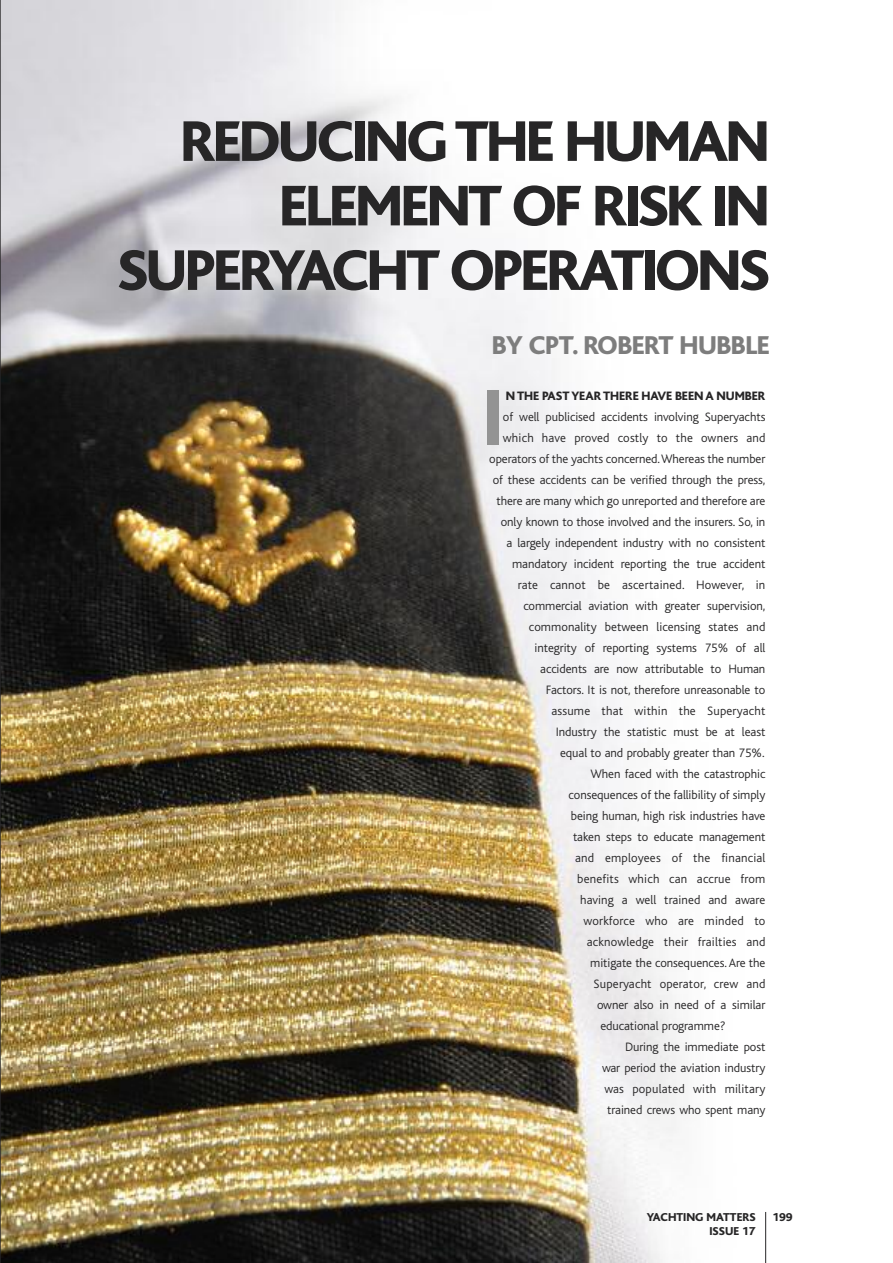
<style>
.page{position:relative;width:893px;height:1263px;background:#fff}
.page>*{position:absolute;margin:0;border:0;box-sizing:border-box;transform-origin:0 0}
.t1{font:800 82.65px "Bliss";color:#939393;scale:.92 1}
.t2{font:800 60px/64.5px "Bliss";letter-spacing:-.045em;color:#272627;text-align:right}
.t3{font:800 27px "Bliss";letter-spacing:-.015em;color:#7d7d7d}
.t4{font:300 12.75px "Bliss";letter-spacing:-.005em;color:#272627}
.t5{font:300 12.75px "Bliss";letter-spacing:.015em;color:#272627}
.t6{font:800 12.75px "Bliss";letter-spacing:-.005em;color:#272627}
.t7{font:800 12px "Bliss";color:#272627}
</style>
<div class="page">
<img style="left:0;top:0;width:767px;height:1263px">
<hr style="left:765px;top:1212px;width:1px;height:51px;background:#272627">
<h2 class="t2" style="left:117px;top:115px;width:654px">REDUCING THE HUMAN<br>ELEMENT OF RISK IN<br>SUPERYACHT OPERATIONS</h2>
<h3 class="t3" style="left:492px;top:337px;width:280px">BY CPT. ROBERT HUBBLE</h3>
<h1 class="t1" style="left:483px;top:390px;width:23px">I</h1>
<p class="t6" style="left:506px;top:392px;width:261px">N THE PAST YEAR THERE HAVE BEEN A NUMBER</p>
<p class="t4" style="left:503px;top:413px;width:264px">of well publicised accidents involving Superyachts</p>
<p class="t5" style="left:503px;top:434px;width:264px">which have proved costly to the owners and</p>
<p class="t4" style="left:489px;top:455px;width:278px">operators of the yachts concerned.Whereas the number</p>
<p class="t4" style="left:493px;top:476px;width:274px">of these accidents can be verified through the press,</p>
<p class="t4" style="left:496px;top:497px;width:270px">there are many which go unreported and therefore are</p>
<p class="t4" style="left:501px;top:518px;width:266px">only known to those involved and the insurers. So, in</p>
<p class="t4" style="left:506px;top:539px;width:260px">a largely independent industry with no consistent</p>
<p class="t4" style="left:512px;top:560px;width:255px">mandatory incident reporting the true accident</p>
<p class="t5" style="left:518px;top:581px;width:249px">rate cannot be ascertained. However, in</p>
<p class="t4" style="left:523px;top:602px;width:244px">commercial aviation with greater supervision,</p>
<p class="t4" style="left:529px;top:623px;width:238px">commonality between licensing states and</p>
<p class="t4" style="left:535px;top:644px;width:232px">integrity of reporting systems 75% of all</p>
<p class="t4" style="left:540px;top:665px;width:227px">accidents are now attributable to Human</p>
<p class="t4" style="left:546px;top:686px;width:221px">Factors. It is not, therefore unreasonable to</p>
<p class="t5" style="left:551px;top:707px;width:215px">assume that within the Superyacht</p>
<p class="t4" style="left:556px;top:728px;width:211px">Industry the statistic must be at least</p>
<p class="t4" style="left:560px;top:749px;width:206px">equal to and probably greater than 75%.</p>
<p class="t4" style="left:590px;top:770px;width:176px">When faced with the catastrophic</p>
<p class="t4" style="left:569px;top:791px;width:198px">consequences of the fallibility of simply</p>
<p class="t4" style="left:571px;top:812px;width:196px">being human, high risk industries have</p>
<p class="t4" style="left:573px;top:833px;width:194px">taken steps to educate management</p>
<p class="t5" style="left:575px;top:854px;width:192px">and employees of the financial</p>
<p class="t5" style="left:577px;top:875px;width:190px">benefits which can accrue from</p>
<p class="t4" style="left:580px;top:896px;width:187px">having a well trained and aware</p>
<p class="t5" style="left:583px;top:917px;width:183px">workforce who are minded to</p>
<p class="t5" style="left:587px;top:938px;width:180px">acknowledge their frailties and</p>
<p class="t4" style="left:590px;top:959px;width:177px">mitigate the consequences.Are the</p>
<p class="t5" style="left:594px;top:980px;width:173px">Superyacht operator, crew and</p>
<p class="t4" style="left:597px;top:1001px;width:170px">owner also in need of a similar</p>
<p class="t4" style="left:600px;top:1022px;width:127px">educational programme?</p>
<p class="t4" style="left:625px;top:1043px;width:142px">During the immediate post</p>
<p class="t4" style="left:602px;top:1064px;width:165px">war period the aviation industry</p>
<p class="t5" style="left:604px;top:1085px;width:162px">was populated with military</p>
<p class="t4" style="left:607px;top:1106px;width:160px">trained crews who spent many</p>
<p class="t7" style="left:647px;top:1213px;width:110px">YACHTING MATTERS</p>
<p class="t7" style="left:772px;top:1213px;width:22px">199</p>
<p class="t7" style="left:709px;top:1227px;width:48px">ISSUE 17</p>
</div>
